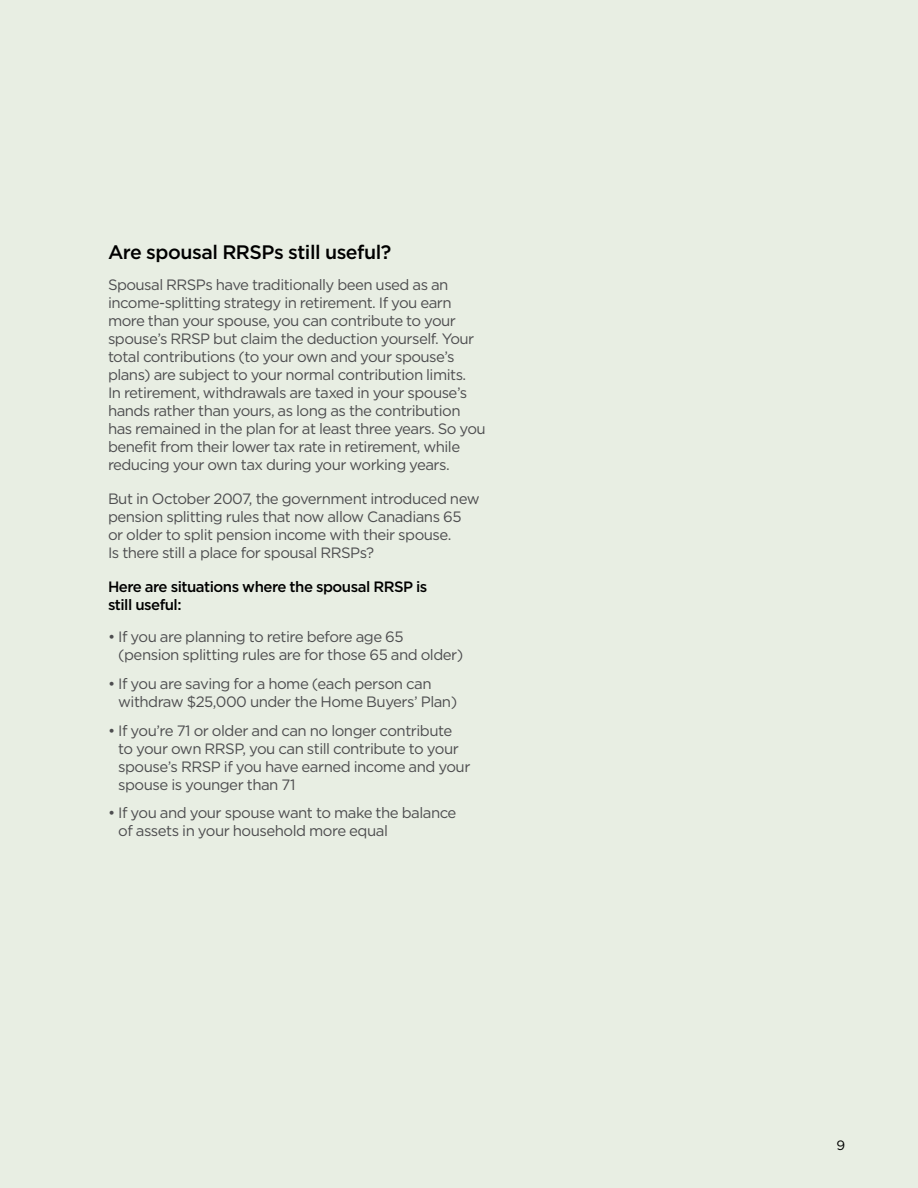
<style>
.page{position:relative;width:918px;height:1188px;background:#e8eee3}
.page>*{position:absolute;margin:0;border:0;box-sizing:border-box;transform-origin:0 0}
.t1{font:500 19.5px "Gotham";letter-spacing:-.025em;color:#000}
.t2{font:15px/18px "Gotham";letter-spacing:-.035em;color:#4d4d4f}
.t3{font:500 15px/18px "Gotham";letter-spacing:-.035em;color:#000}
.t4{font:13.5px "Gotham";color:#000}
</style>
<div class="page">
<h1 class="t1" style="left:108px;top:240px;width:285px">Are spousal RRSPs still useful?</h1>
<p class="t2" style="left:108px;top:276px;width:379px">Spousal RRSPs have traditionally been used as an income-splitting strategy in retirement. If you earn more than your spouse, you can contribute to your spouse’s RRSP but claim the deduction yourself. Your total contributions (to your own and your spouse’s plans) are subject to your normal contribution limits.<br>In retirement, withdrawals are taxed in your spouse’s hands rather than yours, as long as the contribution has remained in the plan for at least three years. So you benefit from their lower tax rate in retirement, while reducing your own tax during your working years.</p>
<p class="t2" style="left:108px;top:490px;width:373px">But in October 2007, the government introduced new pension splitting rules that now allow Canadians 65 or older to split pension income with their spouse.<br>Is there still a place for spousal RRSPs?</p>
<p class="t3" style="left:108px;top:578px;width:321px">Here are situations where the spousal RRSP is still useful:</p>
<p class="t2" style="left:118px;top:628px;width:347px;text-indent:-10px">• If you are planning to retire before age 65 (pension splitting rules are for those 65 and older)</p>
<p class="t2" style="left:118px;top:674px;width:341px;text-indent:-10px">• If you are saving for a home (each person can withdraw $25,000 under the Home Buyers’ Plan)</p>
<p class="t2" style="left:118px;top:721px;width:354px;text-indent:-10px">• If you’re 71 or older and can no longer contribute to your own RRSP, you can still contribute to your spouse’s RRSP if you have earned income and your spouse is younger than 71</p>
<p class="t2" style="left:118px;top:804px;width:340px;text-indent:-10px">• If you and your spouse want to make the balance of assets in your household more equal</p>
<p class="t4" style="left:836px;top:1137px;width:10px">9</p>
</div>
